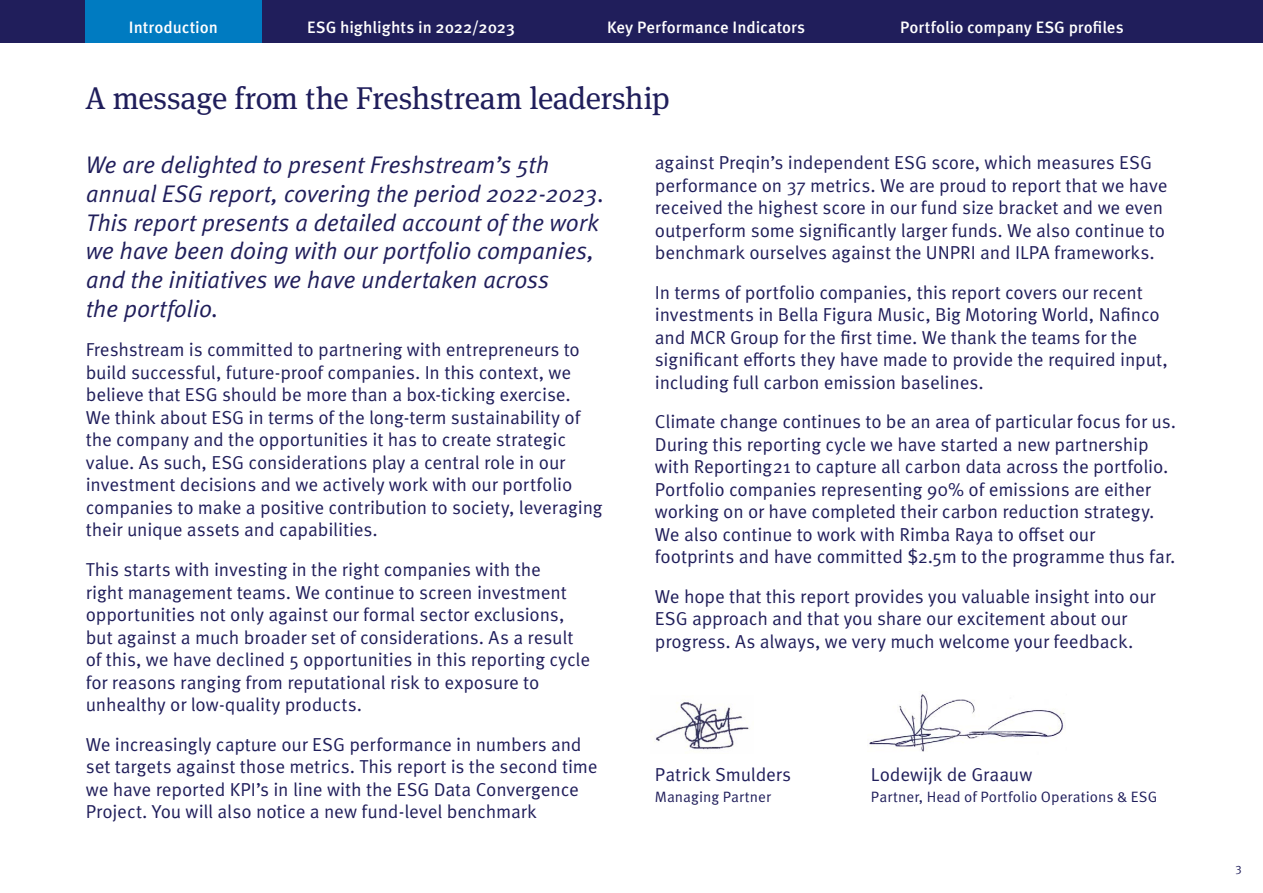
<style>
.page{position:relative;width:1263px;height:893px;background:#fff}
.page>*{position:absolute;margin:0;border:0;box-sizing:border-box;transform-origin:0 0}
.t1{font:31.5px "Meta Serif Pro";letter-spacing:-.015em;color:#201e5b}
.t2{font:24px/28.8px "Meta Pro Norm Ita";letter-spacing:-.01em;color:#201e5b}
.t3{font:18.75px/22.5px "Meta Pro Norm";letter-spacing:-.01em;color:#201e5b}
.t4{font:500 16.5px "Meta Pro";color:#fff}
.t5{font:15px "Meta Pro Norm";letter-spacing:.005em;color:#201e5b}
.t6{font:12px "Meta Pro Norm";color:#201e5b}
</style>
<div class="page">
<div style="left:0;top:0;width:1263px;height:43px;background:#201e5b"></div>
<div style="left:85px;top:0;width:176px;height:43px;background:#007bc1"></div>
<img style="left:869px;top:694px;width:196px;height:58px">
<img style="left:650px;top:700px;width:99px;height:50px">
<p class="t4" style="left:129px;top:15px;width:91px">Introduction</p>
<p class="t4" style="left:307px;top:15px;width:209px">ESG highlights in 2022/2023</p>
<p class="t4" style="left:607px;top:15px;width:199px">Key Performance Indicators</p>
<p class="t4" style="left:900px;top:15px;width:225px">Portfolio company ESG profiles</p>
<h1 class="t1" style="left:85px;top:75px;width:586px">A message from the Freshstream leadership</h1>
<p class="t2" style="left:86px;top:149px;width:520px">We are delighted to present Freshstream’s 5th annual ESG report, covering the period 2022-2023.<br>This report presents a detailed account of the work we have been doing with our portfolio companies, and the initiatives we have undertaken across<br>the portfolio.</p>
<p class="t3" style="left:86px;top:338px;width:518px">Freshstream is committed to partnering with entrepreneurs to build successful, future-proof companies. In this context, we believe that ESG should be more than a box-ticking exercise.<br>We think about ESG in terms of the long-term sustainability of the company and the opportunities it has to create strategic value. As such, ESG considerations play a central role in our investment decisions and we actively work with our portfolio companies to make a positive contribution to society, leveraging their unique assets and capabilities.</p>
<p class="t3" style="left:86px;top:557px;width:506px">This starts with investing in the right companies with the<br>right management teams. We continue to screen investment opportunities not only against our formal sector exclusions, but against a much broader set of considerations. As a result of this, we have declined 5 opportunities in this reporting cycle for reasons ranging from reputational risk to exposure to unhealthy or low-quality products.</p>
<p class="t3" style="left:86px;top:732px;width:513px">We increasingly capture our ESG performance in numbers and set targets against those metrics. This report is the second time we have reported KPI’s in line with the ESG Data Convergence Project. You will also notice a new fund-level benchmark</p>
<p class="t3" style="left:655px;top:150px;width:514px">against Preqin’s independent ESG score, which measures ESG performance on 37 metrics. We are proud to report that we have received the highest score in our fund size bracket and we even outperform some significantly larger funds. We also continue to benchmark ourselves against the UNPRI and ILPA frameworks.</p>
<p class="t3" style="left:655px;top:280px;width:514px">In terms of portfolio companies, this report covers our recent investments in Bella Figura Music, Big Motoring World, Nafinco and MCR Group for the first time. We thank the teams for the significant efforts they have made to provide the required input, including full carbon emission baselines.</p>
<p class="t3" style="left:655px;top:409px;width:523px">Climate change continues to be an area of particular focus for us.<br>During this reporting cycle we have started a new partnership with Reporting21 to capture all carbon data across the portfolio.<br>Portfolio companies representing 90% of emissions are either working on or have completed their carbon reduction strategy.<br>We also continue to work with Rimba Raya to offset our footprints and have committed $2.5m to the programme thus far.</p>
<p class="t3" style="left:655px;top:584px;width:502px">We hope that this report provides you valuable insight into our<br>ESG approach and that you share our excitement about our progress. As always, we very much welcome your feedback.</p>
<p class="t3" style="left:655px;top:762px;width:138px">Patrick Smulders</p>
<p class="t3" style="left:871px;top:762px;width:163px">Lodewijk de Graauw</p>
<p class="t5" style="left:655px;top:785px;width:118px">Managing Partner</p>
<p class="t5" style="left:871px;top:785px;width:288px">Partner, Head of Portfolio Operations &amp; ESG</p>
<p class="t6" style="left:1235px;top:858px;width:8px">3</p>
</div>
